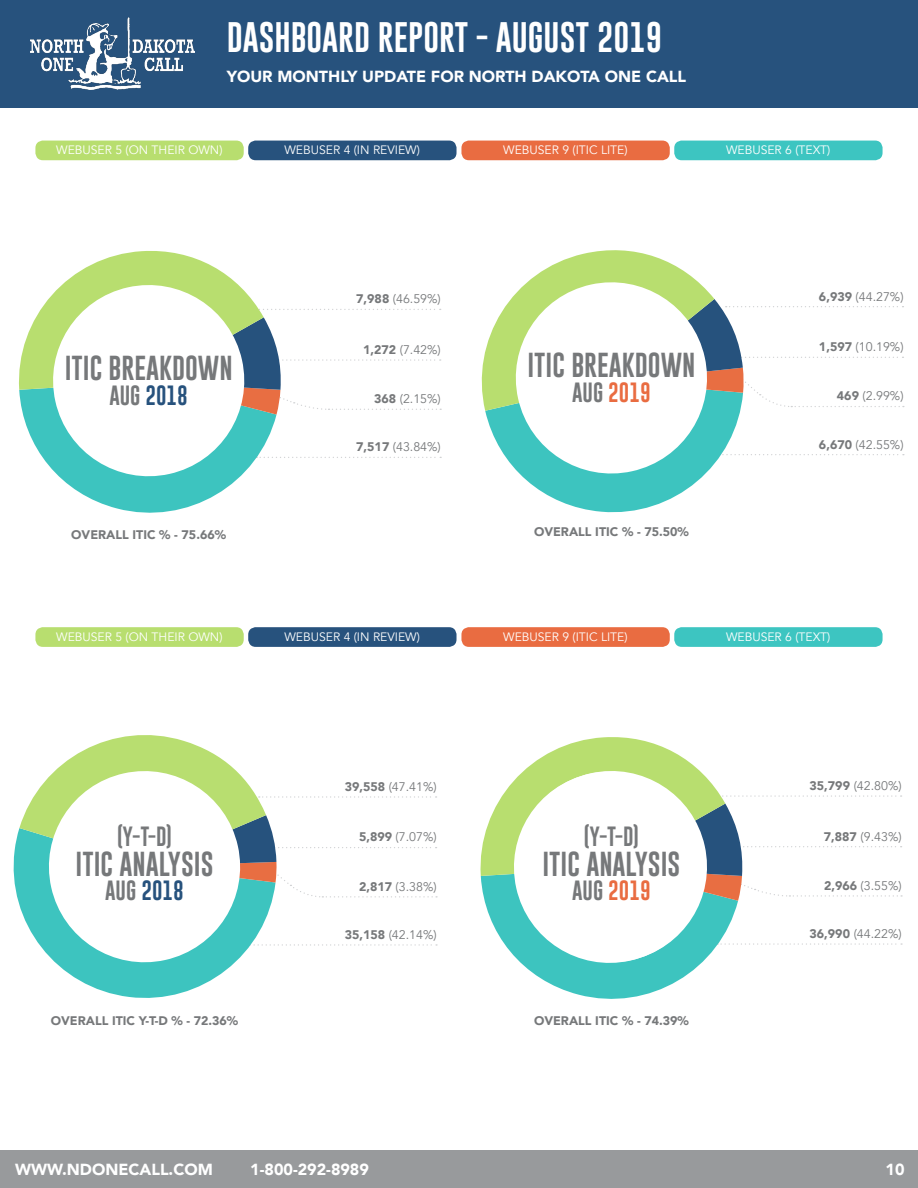
<style>
.page{position:relative;width:918px;height:1188px;background:#fff}
.page>*{position:absolute;margin:0;border:0;box-sizing:border-box;transform-origin:0 0}
.t1{font:31.2px "Gobold";color:#fff}
.t2{font:25.35px "Gobold";color:#76787a}
.t3{font:20.4px "Gobold";color:#e96c41}
.t4{font:20.4px "Gobold";color:#76787a}
.t5{font:20.4px "Gobold";color:#27527d}
.t6{font:900 16.05px "Avenir";color:#fff}
.t7{font:12.45px "Avenir";color:#76787a}
.t8{font:900 12.45px "Avenir";color:#76787a}
.t9{font:12.15px "Avenir";color:#fff}
.s1{color:#76787a}
.s2{font-weight:900}
</style>
<div class="page">
<svg style="left:19px;top:251px;width:422px;height:262px"></svg>
<svg style="left:481px;top:250px;width:423px;height:263px"></svg>
<svg style="left:480px;top:737px;width:422px;height:262px"></svg>
<div style="left:0;top:0;width:918px;height:107px;background:#27527d"></div>
<div style="left:0;top:1150px;width:918px;height:38px;background:#989a9c"></div>
<img style="left:30px;top:17px;width:164px;height:73px">
<svg style="left:507px;top:273px;width:209px;height:210px"></svg>
<div style="left:35px;top:141px;width:209px;height:19px;background:#b8de6f;border-radius:8px"></div>
<div style="left:35px;top:627px;width:209px;height:20px;background:#b8de6f;border-radius:8px"></div>
<div style="left:248px;top:141px;width:209px;height:19px;background:#27527d;border-radius:8px"></div>
<div style="left:248px;top:627px;width:209px;height:20px;background:#27527d;border-radius:8px"></div>
<div style="left:461px;top:141px;width:209px;height:19px;background:#e96c41;border-radius:8px"></div>
<div style="left:461px;top:627px;width:209px;height:20px;background:#e96c41;border-radius:8px"></div>
<div style="left:674px;top:141px;width:209px;height:19px;background:#3dc5c1;border-radius:8px"></div>
<div style="left:674px;top:627px;width:209px;height:20px;background:#3dc5c1;border-radius:8px"></div>
<svg style="left:505px;top:763px;width:209px;height:209px"></svg>
<svg style="left:44px;top:276px;width:209px;height:209px"></svg>
<svg style="left:278px;top:944px;width:159px;height:2px"></svg>
<svg style="left:13px;top:830px;width:262px;height:168px"></svg>
<svg style="left:19px;top:735px;width:418px;height:163px"></svg>
<svg style="left:40px;top:762px;width:209px;height:209px"></svg>
<p class="t1" style="left:227px;top:17px;width:437px">DASHBOARD REPORT - AUGUST 2019</p>
<p class="t6" style="left:227px;top:63px;width:461px">YOUR MONTHLY UPDATE FOR NORTH DAKOTA ONE CALL</p>
<p class="t9" style="left:56px;top:143px;width:168px">WEBUSER 5 (ON THEIR OWN)</p>
<p class="t9" style="left:284px;top:143px;width:137px">WEBUSER 4 (IN REVIEW)</p>
<p class="t9" style="left:503px;top:143px;width:126px">WEBUSER 9 (ITIC LITE)</p>
<p class="t9" style="left:726px;top:143px;width:106px">WEBUSER 6 (TEXT)</p>
<p class="t2" style="left:65px;top:352px;width:169px">ITIC BREAKDOWN</p>
<p class="t5" style="left:109px;top:382px;width:80px"><span class="s1">AUG</span> 2018</p>
<p class="t7" style="left:356px;top:292px;width:86px"><span class="s2">7,988</span> (46.59%)</p>
<p class="t7" style="left:363px;top:342px;width:79px"><span class="s2">1,272</span> (7.42%)</p>
<p class="t7" style="left:374px;top:391px;width:68px"><span class="s2">368</span> (2.15%)</p>
<p class="t7" style="left:356px;top:440px;width:86px"><span class="s2">7,517</span> (43.84%)</p>
<p class="t2" style="left:527px;top:349px;width:169px">ITIC BREAKDOWN</p>
<p class="t3" style="left:572px;top:379px;width:80px"><span class="s1">AUG</span> 2019</p>
<p class="t7" style="left:819px;top:289px;width:86px"><span class="s2">6,939</span> (44.27%)</p>
<p class="t7" style="left:819px;top:339px;width:86px"><span class="s2">1,597</span> (10.19%)</p>
<p class="t7" style="left:837px;top:389px;width:68px"><span class="s2">469</span> (2.99%)</p>
<p class="t7" style="left:819px;top:437px;width:86px"><span class="s2">6,670</span> (42.55%)</p>
<p class="t8" style="left:71px;top:524px;width:156px">OVERALL ITIC % - 75.66%</p>
<p class="t8" style="left:534px;top:521px;width:156px">OVERALL ITIC % - 75.50%</p>
<p class="t9" style="left:56px;top:630px;width:168px">WEBUSER 5 (ON THEIR OWN)</p>
<p class="t9" style="left:284px;top:630px;width:137px">WEBUSER 4 (IN REVIEW)</p>
<p class="t9" style="left:503px;top:630px;width:126px">WEBUSER 9 (ITIC LITE)</p>
<p class="t9" style="left:726px;top:630px;width:106px">WEBUSER 6 (TEXT)</p>
<p class="t4" style="left:117px;top:823px;width:56px">(Y-T-D)</p>
<p class="t2" style="left:76px;top:848px;width:139px">ITIC ANALYSIS</p>
<p class="t5" style="left:105px;top:878px;width:80px"><span class="s1">AUG</span> 2018</p>
<p class="t8" style="left:51px;top:1010px;width:189px">OVERALL ITIC Y-T-D % - 72.36%</p>
<p class="t7" style="left:345px;top:779px;width:93px"><span class="s2">39,558</span> (47.41%)</p>
<p class="t7" style="left:359px;top:830px;width:79px"><span class="s2">5,899</span> (7.07%)</p>
<p class="t7" style="left:359px;top:879px;width:79px"><span class="s2">2,817</span> (3.38%)</p>
<p class="t7" style="left:345px;top:927px;width:93px"><span class="s2">35,158</span> (42.14%)</p>
<p class="t4" style="left:584px;top:823px;width:56px">(Y-T-D)</p>
<p class="t2" style="left:542px;top:848px;width:139px">ITIC ANALYSIS</p>
<p class="t3" style="left:572px;top:877px;width:80px"><span class="s1">AUG</span> 2019</p>
<p class="t8" style="left:534px;top:1010px;width:156px">OVERALL ITIC % - 74.39%</p>
<p class="t7" style="left:810px;top:778px;width:94px"><span class="s2">35,799</span> (42.80%)</p>
<p class="t7" style="left:824px;top:829px;width:79px"><span class="s2">7,887</span> (9.43%)</p>
<p class="t7" style="left:824px;top:878px;width:79px"><span class="s2">2,966</span> (3.55%)</p>
<p class="t7" style="left:810px;top:926px;width:94px"><span class="s2">36,990</span> (44.22%)</p>
<p class="t6" style="left:15px;top:1156px;width:199px">WWW.NDONECALL.COM</p>
<p class="t6" style="left:250px;top:1156px;width:120px">1-800-292-8989</p>
<p class="t6" style="left:886px;top:1156px;width:20px">10</p>
</div>
